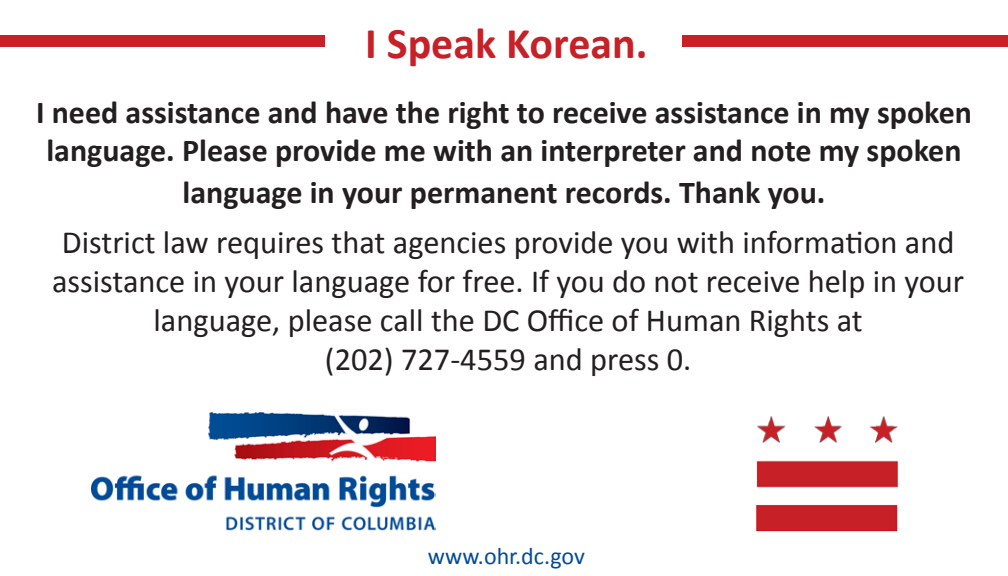
<style>
.page{position:relative;width:1008px;height:576px;background:#fff}
.page>*{position:absolute;margin:0;border:0;box-sizing:border-box;transform-origin:0 0}
.t1{font:700 44px "Calibri";color:#c72027}
.t2{font:32.4px/38.8px "Calibri";color:#231f20;text-align:center}
.t3{font:700 32px/38.4px "Calibri";color:#231f20;text-align:center}
.t4{font:24px "Calibri";color:#004c97}
</style>
<div class="page">
<img style="left:91px;top:413px;width:345px;height:118px">
<img style="left:756px;top:416px;width:142px;height:116px">
<div style="left:0;top:36px;width:1008px;height:11px;background:#c72027"></div>
<div style="left:326px;top:19px;width:356px;height:45px;background:#fff"></div>
<p class="t1" style="left:365px;top:15px;width:284px">I Speak Korean.</p>
<p class="t3" style="left:36px;top:93px;width:937px">I need assistance and have the right to receive assistance in my spoken language. Please provide me with an interpreter and note my spoken</p>
<p class="t3" style="left:183px;top:174px;width:644px">language in your permanent records. Thank you.</p>
<p class="t2" style="left:52px;top:223px;width:914px">District law requires that agencies provide you with information and assistance in your language for free. If you do not receive help in your language, please call the DC Office of Human Rights at</p>
<p class="t2" style="left:325px;top:340px;width:368px">(202) 727-4559 and press 0.</p>
<p class="t4" style="left:428px;top:541px;width:159px">www.ohr.dc.gov</p>
</div>
